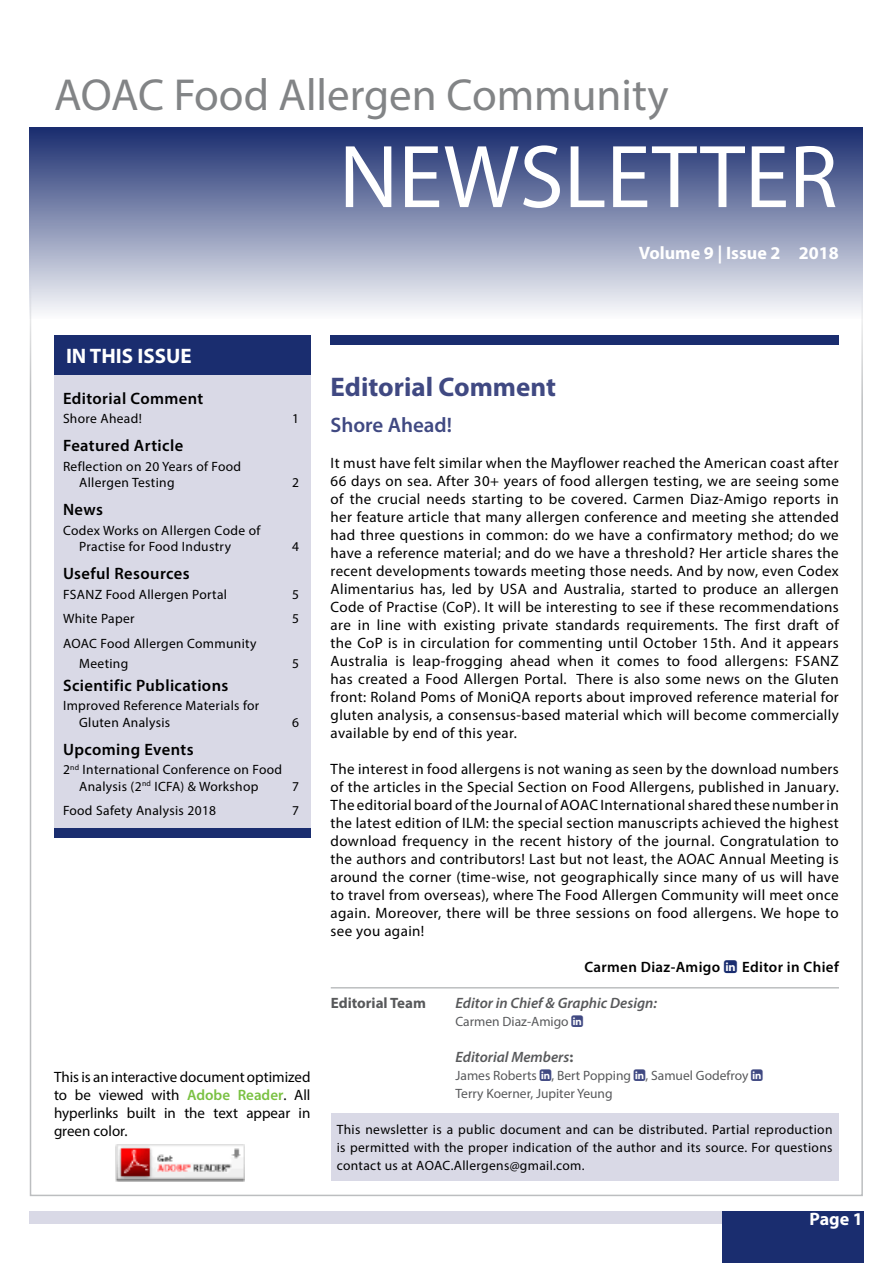
<style>
.page{position:relative;width:893px;height:1263px;background:#fff}
.page>*{position:absolute;margin:0;border:0;box-sizing:border-box;transform-origin:0 0}
.t1{font:90px "Myriad Pro";color:#fff}
.t2{font:45px "Myriad Pro";color:#828486}
.t3{font:700 27px "Myriad Pro";color:#404982}
.t4{font:700 21px "Myriad Pro";color:#fff}
.t5{font:600 21px "Myriad Pro";color:#404982}
.t6{font:700 18px "Myriad Pro";color:#fff}
.t7{font:600 16.5px "Myriad Pro";letter-spacing:.025em;color:#000}
.t8{font:15px/18px "Myriad Pro";letter-spacing:.025em;color:#000;text-align:justify}
.t9{font:italic 600 15px "Myriad Pro";color:#58595b}
.t10{font:600 15px "Myriad Pro";letter-spacing:.025em;color:#000}
.t11{font:700 15px "Myriad Pro";color:#58595b}
.t12{font:13.5px/16.2px "Myriad Pro";letter-spacing:.025em;color:#000}
.t13{font:13.5px/18px "Myriad Pro";color:#58595b}
.s1{font-weight:600;color:#7ac143}
.s2{font-weight:700;font-style:normal}
</style>
<div class="page">
<div style="left:54px;top:335px;width:256px;height:497px;background:#d9d9e6"></div>
<div style="left:54px;top:335px;width:256px;height:40px;background:#1a2d6f"></div>
<div style="left:30px;top:1211px;width:693px;height:13px;background:#d9d9e6"></div>
<div style="left:723px;top:1211px;width:140px;height:52px;background:#1a2d6f"></div>
<div style="left:54px;top:828px;width:256px;height:9px;background:#1a2d6f"></div>
<div style="left:30px;top:128px;width:833px;height:191px;background:linear-gradient(to bottom,#1a2d6f,#fcfcfd)"></div>
<img style="left:115px;top:1144px;width:129px;height:38px">
<div style="left:331px;top:1113px;width:507px;height:67px;background:#d9d9e6"></div>
<div style="left:331px;top:335px;width:508px;height:9px;background:#1a2d6f"></div>
<hr style="left:331px;top:987px;width:508px;height:1px;background:#bcbec0">
<h2 class="t2" style="left:54px;top:67px;width:616px">AOAC Food Allergen Community</h2>
<h1 class="t1" style="left:339px;top:121px;width:500px">NEWSLETTER</h1>
<p class="t6" style="left:639px;top:241px;width:201px">Volume 9 | Issue 2 2018</p>
<h3 class="t4" style="left:66px;top:342px;width:127px">IN THIS ISSUE</h3>
<p class="t7" style="left:63px;top:388px;width:142px">Editorial Comment</p>
<p class="t12" style="left:63px;top:410px;width:80px">Shore Ahead!</p>
<p class="t12" style="left:292px;top:410px;width:8px">1</p>
<p class="t7" style="left:63px;top:435px;width:122px">Featured Article</p>
<p class="t12" style="left:79px;top:458px;width:164px;text-indent:-16px">Reflection on 20 Years of Food<br>Allergen Testing</p>
<p class="t12" style="left:292px;top:474px;width:8px">2</p>
<p class="t7" style="left:63px;top:499px;width:41px">News</p>
<p class="t12" style="left:79px;top:522px;width:183px;text-indent:-16px">Codex Works on Allergen Code of<br>Practise for Food Industry</p>
<p class="t12" style="left:292px;top:538px;width:8px">4</p>
<p class="t7" style="left:63px;top:563px;width:128px">Useful Resources</p>
<p class="t12" style="left:63px;top:586px;width:166px">FSANZ Food Allergen Portal</p>
<p class="t12" style="left:292px;top:586px;width:8px">5</p>
<p class="t12" style="left:63px;top:610px;width:73px">White Paper</p>
<p class="t12" style="left:292px;top:610px;width:8px">5</p>
<p class="t12" style="left:79px;top:633px;width:179px;line-height:19.8px;text-indent:-16px">AOAC Food Allergen Community<br>Meeting</p>
<p class="t12" style="left:292px;top:655px;width:8px">5</p>
<p class="t7" style="left:63px;top:675px;width:167px">Scientific Publications</p>
<p class="t12" style="left:79px;top:697px;width:182px;text-indent:-16px">Improved Reference Materials for<br>Gluten Analysis</p>
<p class="t7" style="left:63px;top:739px;width:132px">Upcoming Events</p>
<p class="t12" style="left:63px;top:761px;width:221px;text-align:center">2<sup>nd</sup> International Conference on Food<br>Analysis (2<sup>nd</sup> ICFA) &amp; Workshop</p>
<p class="t12" style="left:292px;top:714px;width:8px">6</p>
<p class="t12" style="left:292px;top:778px;width:8px">7</p>
<p class="t12" style="left:63px;top:802px;width:155px">Food Safety Analysis 2018</p>
<p class="t12" style="left:292px;top:802px;width:8px">7</p>
<p class="t8" style="left:54px;top:1068px;width:258px">This is an interactive document optimized to be viewed with <span class="s1">Adobe Reader</span>. All hyperlinks built in the text appear in green color.</p>
<h3 class="t3" style="left:331px;top:369px;width:227px">Editorial Comment</h3>
<h3 class="t5" style="left:331px;top:412px;width:123px">Shore Ahead!</h3>
<p class="t8" style="left:331px;top:454px;width:510px">It must have felt similar when the Mayflower reached the American coast after 66 days on sea. After 30+ years of food allergen testing, we are seeing some of the crucial needs starting to be covered. Carmen Diaz-Amigo reports in her feature article that many allergen conference and meeting she attended had three questions in common: do we have a confirmatory method; do we have a reference material; and do we have a threshold? Her article shares the recent developments towards meeting those needs. And by now, even Codex Alimentarius has, led by USA and Australia, started to produce an allergen Code of Practise (CoP). It will be interesting to see if these recommendations are in line with existing private standards requirements. The first draft of the CoP is in circulation for commenting until October 15th. And it appears Australia is leap-frogging ahead when it comes to food allergens: FSANZ has created a Food Allergen Portal. There is also some news on the Gluten front: Roland Poms of MoniQA reports about improved reference material for gluten analysis, a consensus-based material which will become commercially available by end of this year.</p>
<p class="t8" style="left:331px;top:760px;width:510px">The interest in food allergens is not waning as seen by the download numbers of the articles in the Special Section on Food Allergens, published in January.<br>The editorial board of the Journal of AOAC International shared these number in the latest edition of ILM: the special section manuscripts achieved the highest download frequency in the recent history of the journal. Congratulation to the authors and contributors! Last but not least, the AOAC Annual Meeting is around the corner (time-wise, not geographically since many of us will have to travel from overseas), where The Food Allergen Community will meet once again. Moreover, there will be three sessions on food allergens. We hope to see you again!</p>
<p class="t10" style="left:584px;top:957px;width:138px">Carmen Diaz-Amigo</p>
<p class="t10" style="left:742px;top:957px;width:98px">Editor in Chief</p>
<p class="t11" style="left:331px;top:993px;width:97px">Editorial Team</p>
<p class="t9" style="left:455px;top:993px;width:203px">Editor in Chief &amp; Graphic Design:</p>
<p class="t13" style="left:455px;top:1012px;width:115px">Carmen Diaz-Amigo</p>
<p class="t9" style="left:455px;top:1047px;width:119px">Editorial Members<span class="s2">:</span></p>
<p class="t13" style="left:455px;top:1066px;width:294px">James Roberts , Bert Popping , Samuel Godefroy<br>Terry Koerner, Jupiter Yeung</p>
<p class="t12" style="left:337px;top:1120px;width:497px;line-height:18px;text-align:justify">This newsletter is a public document and can be distributed. Partial reproduction is permitted with the proper indication of the author and its source. For questions contact us at AOAC.Allergens@gmail.com.</p>
<p class="t6" style="left:810px;top:1207px;width:55px">Page 1</p>
</div>
